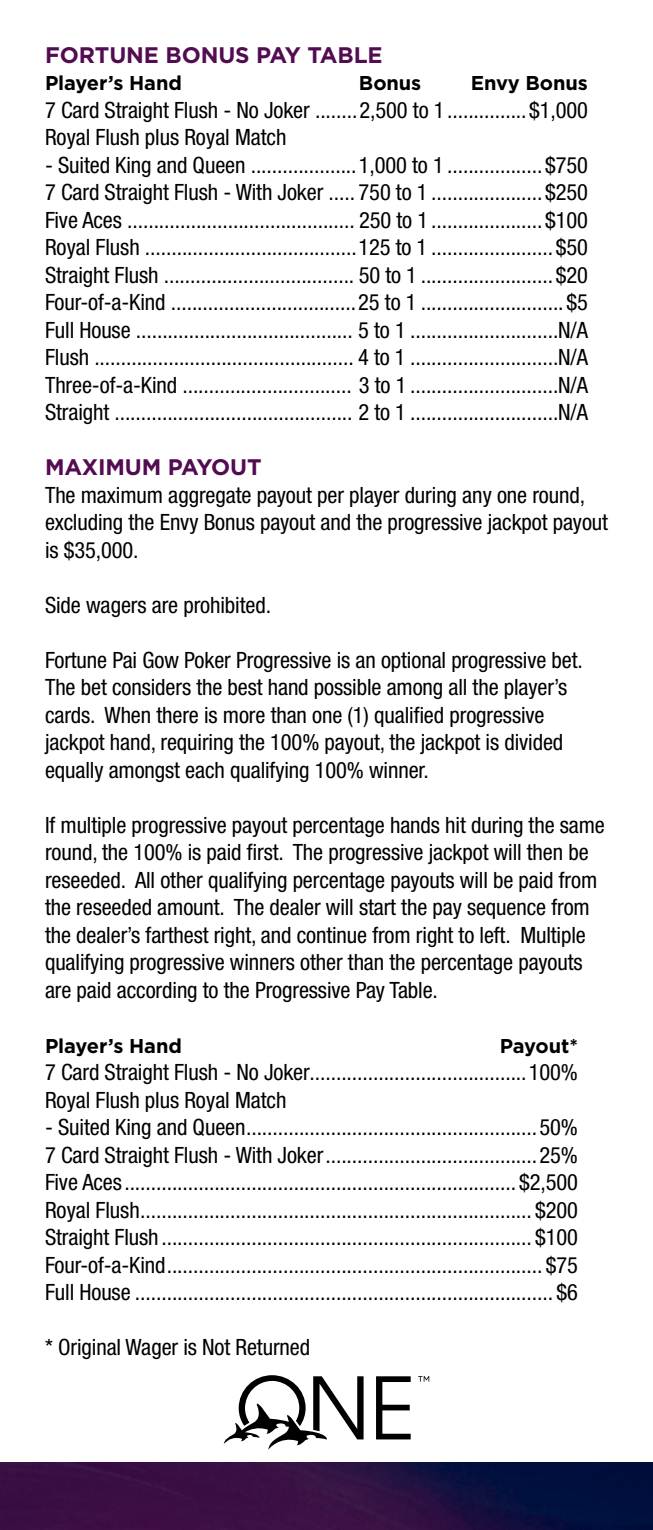
<style>
.page{position:relative;width:653px;height:1530px;background:#fff}
.page>*{position:absolute;margin:0;border:0;box-sizing:border-box;transform-origin:0 0}
.t1{font:condensed 22.5px/27.5px "Helvetica Neue LT Std";letter-spacing:-.005em;color:#000}
.t2{font:700 22.5px "Gotham";letter-spacing:-.005em;color:#530b51}
.t3{font:700 20px "Gotham";letter-spacing:-.005em;color:#000}
</style>
<div class="page">
<svg style="left:224px;top:1375px;width:205px;height:75px"></svg>
<svg style="left:0;top:1462px;width:652px;height:68px;background:#270f41"></svg>
<p class="t2" style="left:45px;top:40px;width:339px">FORTUNE BONUS PAY TABLE</p>
<p class="t3" style="left:45px;top:70px;width:138px">Player’s Hand</p>
<p class="t3" style="left:359px;top:70px;width:64px">Bonus</p>
<p class="t3" style="left:471px;top:70px;width:118px">Envy Bonus</p>
<p class="t1" style="left:45px;top:96px;width:544px">7 Card Straight Flush - No Joker ........ 2,500 to 1...............$1,000<br>Royal Flush plus Royal Match</p>
<p class="t1" style="left:45px;top:151px;width:544px;text-align:justify">- Suited King and Queen .................... 1,000 to 1 ..................$750<br>7 Card Straight Flush - With Joker ..... 750 to 1 .....................$250<br>Five Aces ........................................... 250 to 1 .....................$100<br>Royal Flush ........................................ 125 to 1 .......................$50<br>Straight Flush .................................... 50 to 1 .........................$20<br>Four-of-a-Kind ................................... 25 to 1 ........................... $5<br>Full House ......................................... 5 to 1 ............................N/A Flush ................................................. 4 to 1 ............................N/A Three-of-a-Kind ................................ 3 to 1 ............................N/A Straight ............................................. 2 to 1 ............................N/A</p>
<p class="t2" style="left:45px;top:453px;width:218px">MAXIMUM PAYOUT</p>
<p class="t1" style="left:45px;top:481px;width:564px">The maximum aggregate payout per player during any one round, excluding the Envy Bonus payout and the progressive jackpot payout is $35,000.</p>
<p class="t1" style="left:45px;top:591px;width:227px">Side wagers are prohibited.</p>
<p class="t1" style="left:45px;top:646px;width:539px">Fortune Pai Gow Poker Progressive is an optional progressive bet.<br>The bet considers the best hand possible among all the player’s cards. When there is more than one (1) qualified progressive jackpot hand, requiring the 100% payout, the jackpot is divided equally amongst each qualifying 100% winner.</p>
<p class="t1" style="left:45px;top:811px;width:561px">If multiple progressive payout percentage hands hit during the same round, the 100% is paid first. The progressive jackpot will then be reseeded. All other qualifying percentage payouts will be paid from the reseeded amount. The dealer will start the pay sequence from the dealer’s farthest right, and continue from right to left. Multiple qualifying progressive winners other than the percentage payouts are paid according to the Progressive Pay Table.</p>
<p class="t3" style="left:45px;top:1033px;width:138px">Player’s Hand</p>
<p class="t3" style="left:499px;top:1033px;width:80px">Payout*</p>
<p class="t1" style="left:45px;top:1059px;width:534px">7 Card Straight Flush - No Joker.........................................100%<br>Royal Flush plus Royal Match</p>
<p class="t1" style="left:45px;top:1114px;width:534px;text-align:justify">- Suited King and Queen.......................................................50% 7 Card Straight Flush - With Joker........................................25% Five Aces .......................................................................... $2,500<br>Royal Flush.......................................................................... $200<br>Straight Flush ...................................................................... $100<br>Four-of-a-Kind....................................................................... $75<br>Full House ............................................................................... $6</p>
<p class="t1" style="left:45px;top:1334px;width:266px">* Original Wager is Not Returned</p>
</div>
